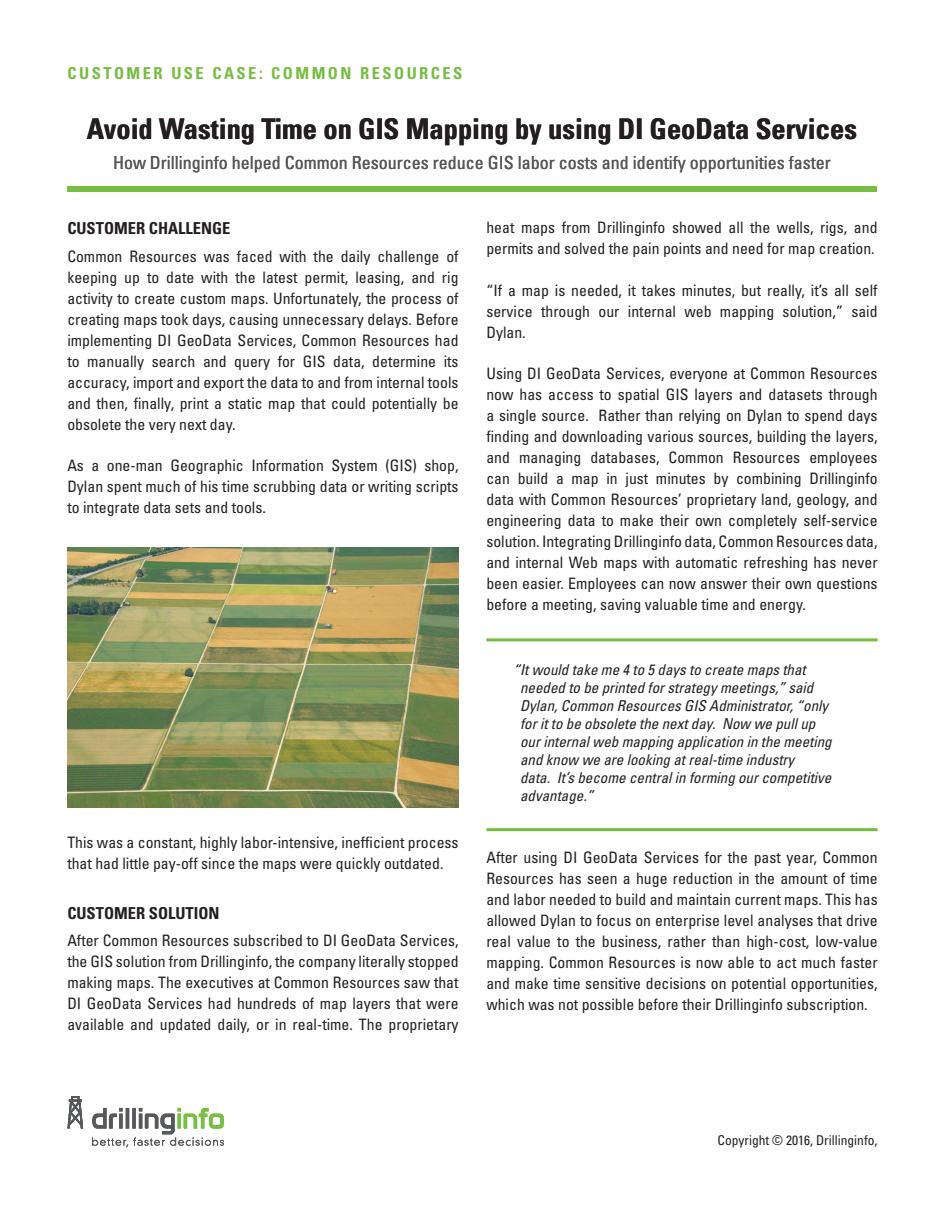
<style>
.page{position:relative;width:945px;height:1215px;background:#fff}
.page>*{position:absolute;margin:0;border:0;box-sizing:border-box;transform-origin:0 0}
.Title_1{font:700 condensed 28.5px "Univers LT Std";color:#231f20}
.Title_1-2{font:condensed 18px "Univers LT Std";color:#57585a}
.UC_Text_Head{font:700 condensed 16.5px "Univers LT Std";color:#231f20}
.UC_Header{font:700 condensed 16.5px "Univers LT Std";letter-spacing:.15em;color:#76bd42}
.UC_text{font:condensed 15.75px/21px "Univers LT Std";color:#231f20;text-align:justify}
.UC_Pull_quote{font:italic condensed 15px/18px "Univers LT Std";color:#231f20}
.t1{font:condensed 13.5px "Univers LT Std";color:#231f20}
</style>
<div class="page">
<div style="left:67px;top:186px;width:810px;height:6px;background:#76bd42"></div>
<hr style="left:486px;top:638px;width:392px;height:3px;background:#76bd42">
<hr style="left:486px;top:828px;width:392px;height:3px;background:#76bd42">
<svg style="left:67px;top:1096px;width:16px;height:32px"></svg>
<svg style="left:92px;top:1108px;width:132px;height:40px"></svg>
<img style="left:68px;top:548px;width:391px;height:260px">
<p class="UC_Header" style="left:68px;top:63px;width:396px">CUSTOMER USE CASE: COMMON RESOURCES</p>
<p class="Title_1" style="left:87px;top:111px;width:772px">Avoid Wasting Time on GIS Mapping by using DI GeoData Services</p>
<p class="Title_1-2" style="left:113px;top:151px;width:719px">How Drillinginfo helped Common Resources reduce GIS labor costs and identify opportunities faster</p>
<p class="UC_Text_Head" style="left:67px;top:218px;width:165px">CUSTOMER CHALLENGE</p>
<p class="UC_text" style="left:67px;top:245px;width:393px">Common Resources was faced with the daily challenge of keeping up to date with the latest permit, leasing, and rig activity to create custom maps. Unfortunately, the process of creating maps took days, causing unnecessary delays. Before implementing DI GeoData Services, Common Resources had to manually search and query for GIS data, determine its accuracy, import and export the data to and from internal tools and then, finally, print a static map that could potentially be obsolete the very next day.</p>
<p class="UC_text" style="left:67px;top:455px;width:393px">As a one-man Geographic Information System (GIS) shop, Dylan spent much of his time scrubbing data or writing scripts to integrate data sets and tools.</p>
<p class="UC_text" style="left:67px;top:832px;width:393px">This was a constant, highly labor-intensive, inefficient process that had little pay-off since the maps were quickly outdated.</p>
<p class="UC_Text_Head" style="left:67px;top:903px;width:154px">CUSTOMER SOLUTION</p>
<p class="UC_text" style="left:67px;top:930px;width:393px">After Common Resources subscribed to DI GeoData Services, the GIS solution from Drillinginfo, the company literally stopped making maps. The executives at Common Resources saw that DI GeoData Services had hundreds of map layers that were available and updated daily, or in real-time. The proprietary</p>
<p class="UC_text" style="left:486px;top:217px;width:393px">heat maps from Drillinginfo showed all the wells, rigs, and permits and solved the pain points and need for map creation.</p>
<p class="UC_text" style="left:486px;top:279px;width:393px">“If a map is needed, it takes minutes, but really, it’s all self service through our internal web mapping solution,” said Dylan.</p>
<p class="UC_text" style="left:486px;top:363px;width:393px">Using DI GeoData Services, everyone at Common Resources now has access to spatial GIS layers and datasets through a single source. Rather than relying on Dylan to spend days finding and downloading various sources, building the layers, and managing databases, Common Resources employees can build a map in just minutes by combining Drillinginfo data with Common Resources’ proprietary land, geology, and engineering data to make their own completely self-service solution. Integrating Drillinginfo data, Common Resources data, and internal Web maps with automatic refreshing has never been easier. Employees can now answer their own questions before a meeting, saving valuable time and energy.</p>
<p class="UC_Pull_quote" style="left:520px;top:661px;width:313px;text-indent:-7px">“It would take me 4 to 5 days to create maps that needed to be printed for strategy meetings,” said Dylan, Common Resources GIS Administrator, “only for it to be obsolete the next day. Now we pull up our internal web mapping application in the meeting and know we are looking at real-time industry<br>data. It’s become central in forming our competitive advantage.”</p>
<p class="UC_text" style="left:486px;top:846px;width:393px">After using DI GeoData Services for the past year, Common Resources has seen a huge reduction in the amount of time and labor needed to build and maintain current maps. This has allowed Dylan to focus on enterprise level analyses that drive real value to the business, rather than high-cost, low-value mapping. Common Resources is now able to act much faster and make time sensitive decisions on potential opportunities, which was not possible before their Drillinginfo subscription.</p>
<p class="t1" style="left:718px;top:1132px;width:161px">Copyright © 2016, Drillinginfo,</p>
</div>
